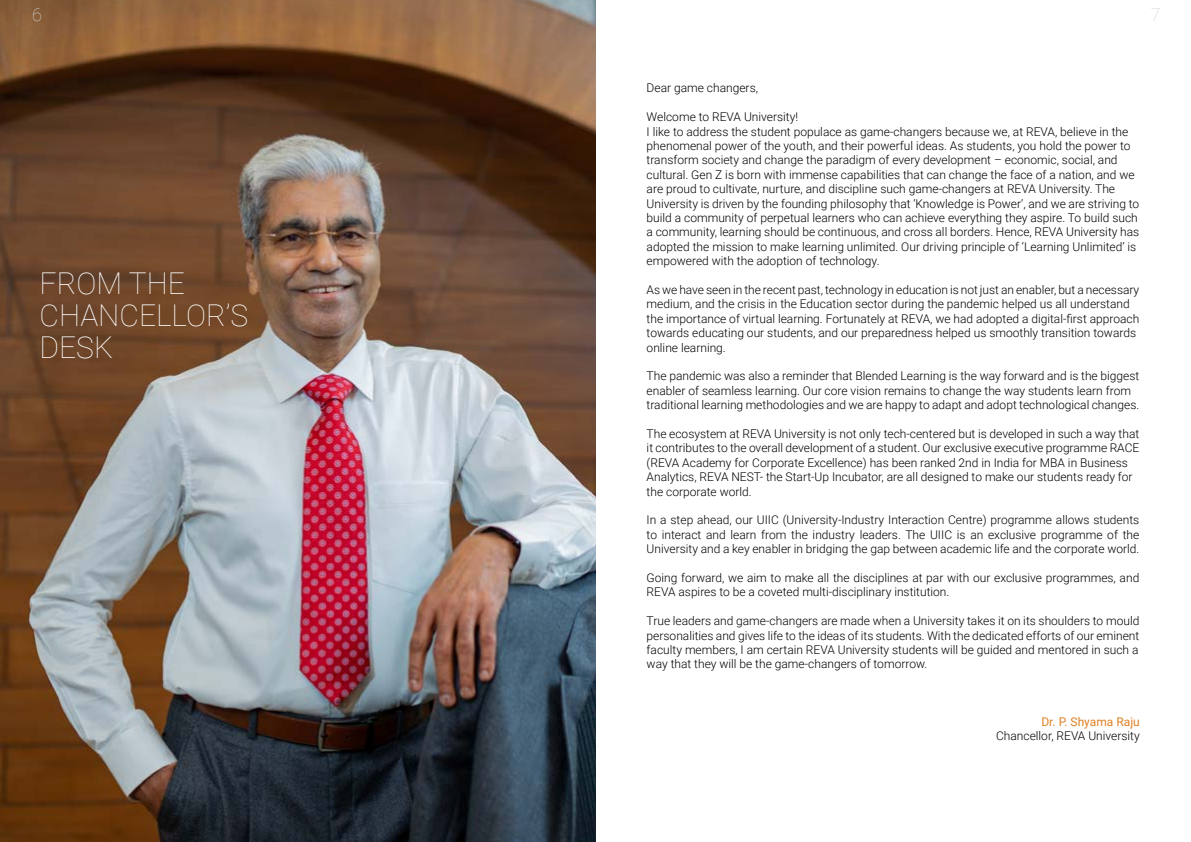
<style>
.page{position:relative;width:1191px;height:842px;background:#fff}
.page>*{position:absolute;margin:0;border:0;box-sizing:border-box;transform-origin:0 0}
.t1{font:100 30px/32px "Roboto";color:#fff}
.t2{font:100 18px "Roboto";color:#d1d3d4}
.t3{font:300 12px/14.4px "Roboto";color:#000}
.t4{font:12px "Roboto";color:#e08024}
</style>
<div class="page">
<img style="left:0;top:0;width:595px;height:842px">
<h2 class="t2" style="left:32px;top:1px;width:11px">6</h2>
<h1 class="t1" style="left:40px;top:266px;width:210px">FROM THE<br>CHANCELLOR’S<br>DESK</h1>
<h2 class="t2" style="left:1150px;top:1px;width:11px">7</h2>
<p class="t3" style="left:646px;top:80px;width:113px">Dear game changers,</p>
<p class="t3" style="left:646px;top:109px;width:494px">Welcome to REVA University!<br>I like to address the student populace as game-changers because we, at REVA, believe in the phenomenal power of the youth, and their powerful ideas. As students, you hold the power to transform society and change the paradigm of every development – economic, social, and cultural. Gen Z is born with immense capabilities that can change the face of a nation, and we are proud to cultivate, nurture, and discipline such game-changers at REVA University. The University is driven by the founding philosophy that ‘Knowledge is Power’, and we are striving to build a community of perpetual learners who can achieve everything they aspire. To build such a community, learning should be continuous, and cross all borders. Hence, REVA University has adopted the mission to make learning unlimited. Our driving principle of ‘Learning Unlimited’ is empowered with the adoption of technology.</p>
<p class="t3" style="left:646px;top:282px;width:494px">As we have seen in the recent past, technology in education is not just an enabler, but a necessary medium, and the crisis in the Education sector during the pandemic helped us all understand the importance of virtual learning. Fortunately at REVA, we had adopted a digital-first approach towards educating our students, and our preparedness helped us smoothly transition towards online learning.</p>
<p class="t3" style="left:646px;top:368px;width:494px">The pandemic was also a reminder that Blended Learning is the way forward and is the biggest enabler of seamless learning. Our core vision remains to change the way students learn from traditional learning methodologies and we are happy to adapt and adopt technological changes.</p>
<p class="t3" style="left:646px;top:426px;width:494px">The ecosystem at REVA University is not only tech-centered but is developed in such a way that it contributes to the overall development of a student. Our exclusive executive programme RACE (REVA Academy for Corporate Excellence) has been ranked 2nd in India for MBA in Business Analytics, REVA NEST- the Start-Up Incubator, are all designed to make our students ready for the corporate world.</p>
<p class="t3" style="left:646px;top:512px;width:494px;text-align:justify">In a step ahead, our UIIC (University-Industry Interaction Centre) programme allows students to interact and learn from the industry leaders. The UIIC is an exclusive programme of the University and a key enabler in bridging the gap between academic life and the corporate world.</p>
<p class="t3" style="left:646px;top:570px;width:494px">Going forward, we aim to make all the disciplines at par with our exclusive programmes, and<br>REVA aspires to be a coveted multi-disciplinary institution.</p>
<p class="t3" style="left:646px;top:613px;width:494px;text-align:justify">True leaders and game-changers are made when a University takes it on its shoulders to mould personalities and gives life to the ideas of its students. With the dedicated efforts of our eminent faculty members, I am certain REVA University students will be guided and mentored in such a way that they will be the game-changers of tomorrow.</p>
<p class="t4" style="left:1041px;top:713px;width:100px">Dr. P. Shyama Raju</p>
<p class="t3" style="left:996px;top:728px;width:145px">Chancellor, REVA University</p>
</div>
